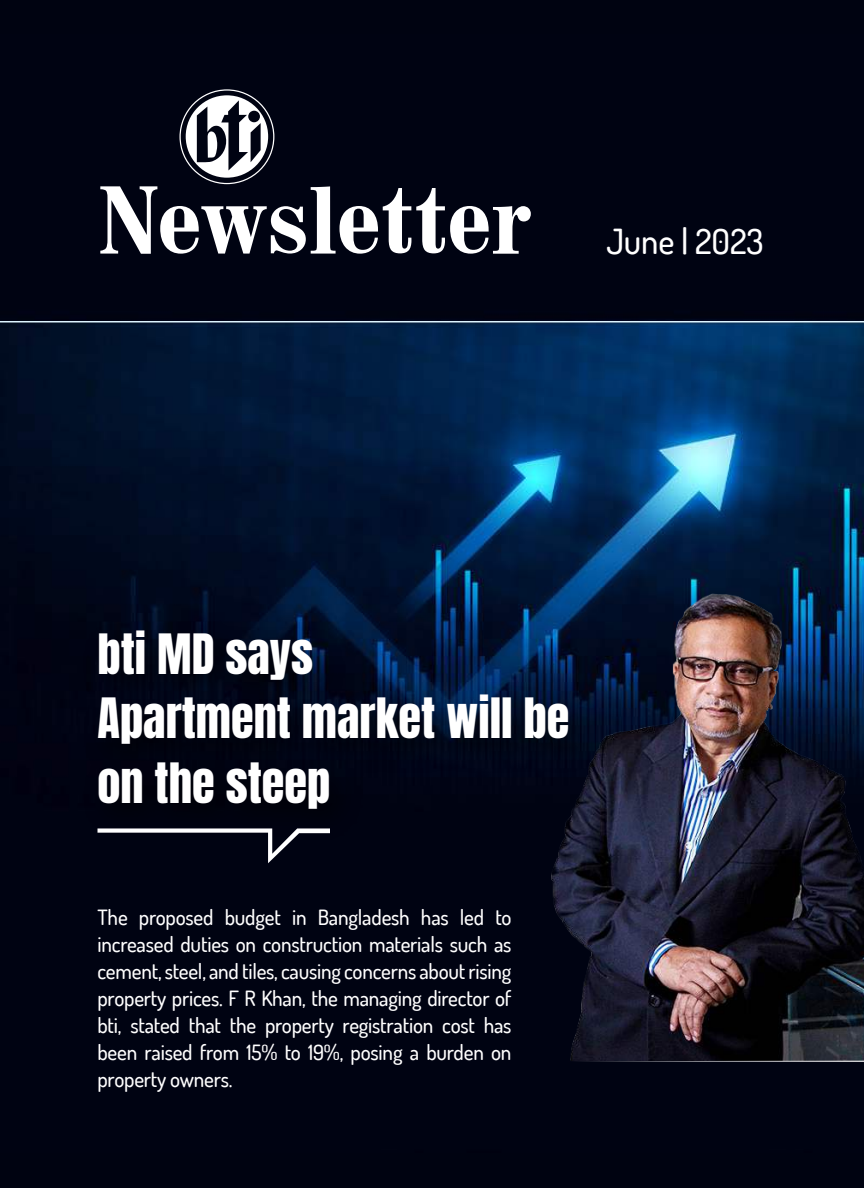
<style>
.page{position:relative;width:864px;height:1188px;background:#000311}
.page>*{position:absolute;margin:0;border:0;box-sizing:border-box;transform-origin:0 0}
.t1{font:46.35px/64.3px "Anton";color:#fff}
.t2{font:500 34.5px "Dosis";letter-spacing:-.005em;color:#fff}
.t3{font:500 21px/27px "Dosis";letter-spacing:-.01em;color:#fff;text-align:justify}
</style>
<div class="page">
<img style="left:0;top:319px;width:864px;height:742px">
<hr style="left:0;top:321px;width:864px;height:1px;background:#ddf4ff">
<svg style="left:100px;top:89px;width:431px;height:165px"></svg>
<img style="left:75px;top:610px;width:423px;height:250px">
<img style="left:498px;top:538px;width:366px;height:522px">
<svg style="left:579px;top:1061px;width:285px;height:1px"></svg>
<svg style="left:98px;top:828px;width:232px;height:35px"></svg>
<h2 class="t2" style="left:606px;top:227px;width:159px">June | 2023</h2>
<h1 class="t1" style="left:98px;top:623px;width:474px">bti MD says<br>Apartment market will be on the steep</h1>
<p class="t3" style="left:98px;top:906px;width:416px">The proposed budget in Bangladesh has led to increased duties on construction materials such as cement, steel, and tiles, causing concerns about rising property prices. F R Khan, the managing director of bti, stated that the property registration cost has been raised from 15% to 19%, posing a burden on property owners.</p>
</div>
